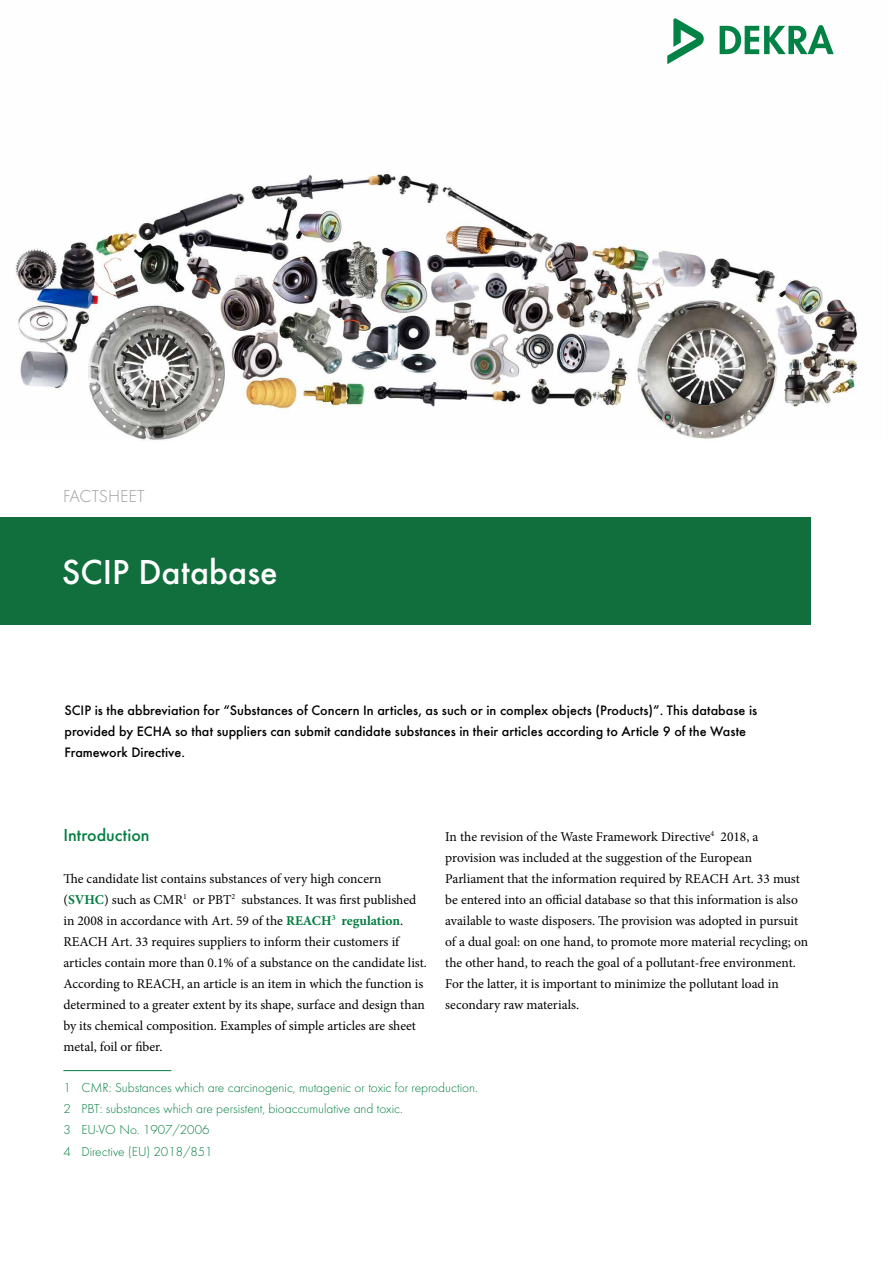
<style>
.page{position:relative;width:893px;height:1263px;background:#fff}
.page>*{position:absolute;margin:0;border:0;box-sizing:border-box;transform-origin:0 0}
.t1{font:500 36px "Futura";color:#fff}
.t2{font:500 18px "Futura";color:#007d40}
.t3{font:300 18px "Futura";color:#9c9d9d}
.t4{font:500 14.25px/21px "Futura";color:#000}
.t5{font:13.5px/21px "Minion Pro";letter-spacing:-.005em;color:#000}
.t6{font:300 13.5px/21.3px "Futura";color:#007d40}
.s1{font-weight:700;color:#007d40}
</style>
<div class="page">
<img style="left:15px;top:174px;width:843px;height:267px">
<hr style="left:63px;top:1070px;width:108px;height:1px;background:#007d40">
<div style="left:0;top:517px;width:810px;height:108px;background:#116e3d"></div>
<svg style="left:720px;top:25px;width:114px;height:29px"></svg>
<svg style="left:667px;top:18px;width:37px;height:46px"></svg>
<h2 class="t3" style="left:63px;top:484px;width:83px">FACTSHEET</h2>
<h1 class="t1" style="left:62px;top:545px;width:217px">SCIP Database</h1>
<p class="t4" style="left:64px;top:698px;width:694px">SCIP is the abbreviation for “Substances of Concern In articles, as such or in complex objects (Products)”. This database is provided by ECHA so that suppliers can submit candidate substances in their articles according to Article 9 of the Waste<br>Framework Directive.</p>
<h2 class="t2" style="left:63px;top:821px;width:88px">Introduction</h2>
<p class="t5" style="left:63px;top:868px;width:365px">The candidate list contains substances of very high concern (<span class="s1">SVHC</span>) such as CMR<sup>1</sup> or PBT<sup>2</sup> substances. It was first published in 2008 in accordance with Art. 59 of the <span class="s1">REACH</span><sup>3</sup> <span class="s1">regulation</span>.<br>REACH Art. 33 requires suppliers to inform their customers if articles contain more than 0.1% of a substance on the candidate list.<br>According to REACH, an article is an item in which the function is determined to a greater extent by its shape, surface and design than by its chemical composition. Examples of simple articles are sheet metal, foil or fiber.</p>
<p class="t6" style="left:63px;top:1076px;width:416px">1 CMR: Substances which are carcinogenic, mutagenic or toxic for reproduction.<br>2 PBT: substances which are persistent, bioaccumulative and toxic.<br>3 EU-VO No. 1907/2006<br>4 Directive (EU) 2018/851</p>
<p class="t5" style="left:445px;top:826px;width:364px">In the revision of the Waste Framework Directive<sup>4</sup> 2018, a provision was included at the suggestion of the European Parliament that the information required by REACH Art. 33 must be entered into an official database so that this information is also available to waste disposers. The provision was adopted in pursuit of a dual goal: on one hand, to promote more material recycling; on the other hand, to reach the goal of a pollutant-free environment.<br>For the latter, it is important to minimize the pollutant load in secondary raw materials.</p>
</div>
